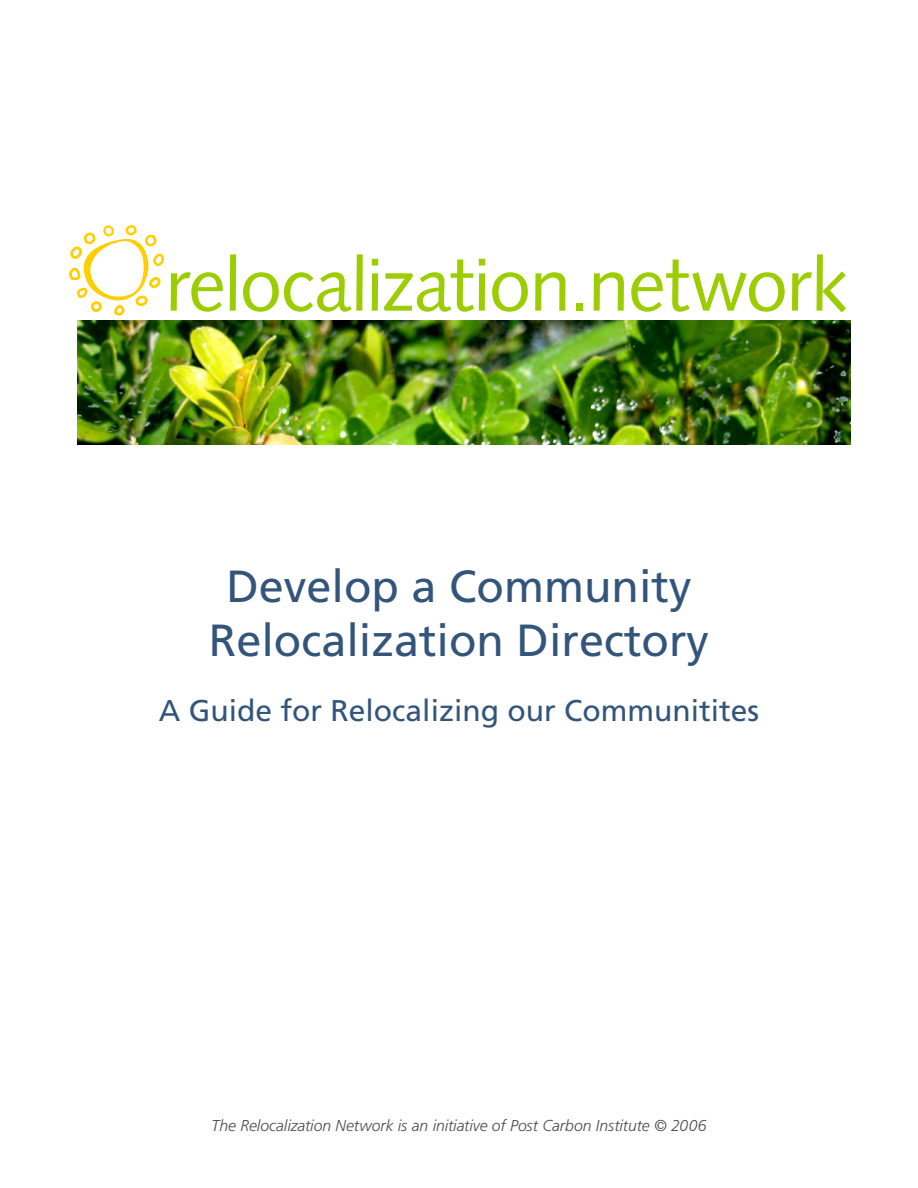
<style>
.page{position:relative;width:918px;height:1188px;background:#fff}
.page>*{position:absolute;margin:0;border:0;box-sizing:border-box;transform-origin:0 0}
.t1{font:75px "Syntax";letter-spacing:-.015em;color:#9ccd00}
.t2{font:45px "Frutiger";color:#33557b}
.t3{font:30px "Frutiger";color:#33557b}
.Resource_links{font:italic 300 15.75px "Frutiger";letter-spacing:-.005em;color:#4b4c4d}
</style>
<div class="page">
<img style="left:77px;top:321px;width:773px;height:123px">
<svg style="left:69px;top:225px;width:95px;height:91px"></svg>
<p class="t1" style="left:165px;top:240px;width:685px">relocalization.network</p>
<p class="t2" style="left:226px;top:560px;width:467px">Develop a Community</p>
<p class="t2" style="left:209px;top:614px;width:502px">Relocalization Directory</p>
<p class="t3" style="left:159px;top:693px;width:602px">A Guide for Relocalizing our Communitites</p>
<p class="Resource_links" style="left:211px;top:1117px;width:497px">The Relocalization Network is an initiative of Post Carbon Institute © 2006</p>
</div>
